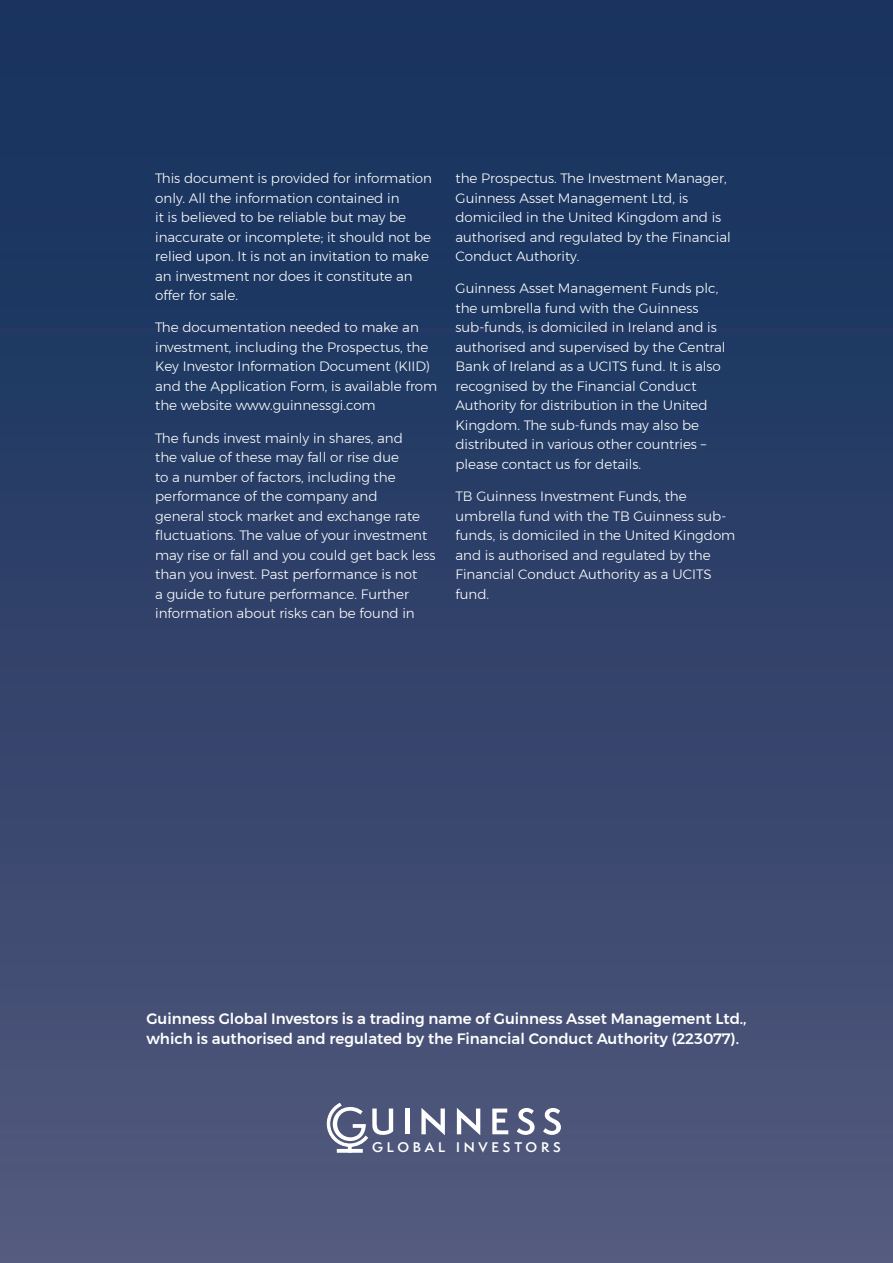
<style>
.page{position:relative;width:893px;height:1263px;background:#fff}
.page>*{position:absolute;margin:0;border:0;box-sizing:border-box;transform-origin:0 0}
.t1{font:500 15px/19.5px "Montserrat";color:#fff}
.t2{font:300 13.5px/19.5px "Montserrat";color:#fff}
.t3{font:600 12.9px "Semplicita Pro";letter-spacing:.295em;color:#fff}
</style>
<div class="page">
<div style="left:0;top:0;width:893px;height:1263px;background:linear-gradient(to bottom,#112f5b,#52587c)"></div>
<hr style="left:405px;top:1108px;width:4px;height:26px;background:#fff">
<svg style="left:421px;top:1108px;width:24px;height:27px"></svg>
<svg style="left:457px;top:1108px;width:23px;height:27px"></svg>
<svg style="left:492px;top:1108px;width:16px;height:26px"></svg>
<svg style="left:517px;top:1108px;width:18px;height:27px"></svg>
<svg style="left:543px;top:1108px;width:18px;height:27px"></svg>
<svg style="left:327px;top:1103px;width:66px;height:49px"></svg>
<p class="t2" style="left:155px;top:168px;width:278px">This document is provided for information only. All the information contained in<br>it is believed to be reliable but may be inaccurate or incomplete; it should not be relied upon. It is not an invitation to make an investment nor does it constitute an offer for sale.</p>
<p class="t2" style="left:155px;top:318px;width:284px">The documentation needed to make an investment, including the Prospectus, the Key Investor Information Document (KIID) and the Application Form, is available from the website www.guinnessgi.com</p>
<p class="t2" style="left:155px;top:428px;width:282px">The funds invest mainly in shares, and<br>the value of these may fall or rise due<br>to a number of factors, including the performance of the company and<br>general stock market and exchange rate fluctuations. The value of your investment may rise or fall and you could get back less than you invest. Past performance is not<br>a guide to future performance. Further information about risks can be found in</p>
<p class="t2" style="left:455px;top:168px;width:277px">the Prospectus. The Investment Manager, Guinness Asset Management Ltd, is domiciled in the United Kingdom and is authorised and regulated by the Financial Conduct Authority.</p>
<p class="t2" style="left:455px;top:279px;width:272px">Guinness Asset Management Funds plc, the umbrella fund with the Guinness sub-funds, is domiciled in Ireland and is authorised and supervised by the Central Bank of Ireland as a UCITS fund. It is also recognised by the Financial Conduct Authority for distribution in the United Kingdom. The sub-funds may also be distributed in various other countries – please contact us for details.</p>
<p class="t2" style="left:455px;top:486px;width:281px">TB Guinness Investment Funds, the umbrella fund with the TB Guinness sub&shy;funds, is domiciled in the United Kingdom and is authorised and regulated by the<br>Financial Conduct Authority as a UCITS fund.</p>
<p class="t1" style="left:146px;top:1009px;width:602px">Guinness Global Investors is a trading name of Guinness Asset Management Ltd., which is authorised and regulated by the Financial Conduct Authority (223077).</p>
<p class="t3" style="left:372px;top:1138px;width:190px">GLOBAL INVESTORS</p>
</div>
